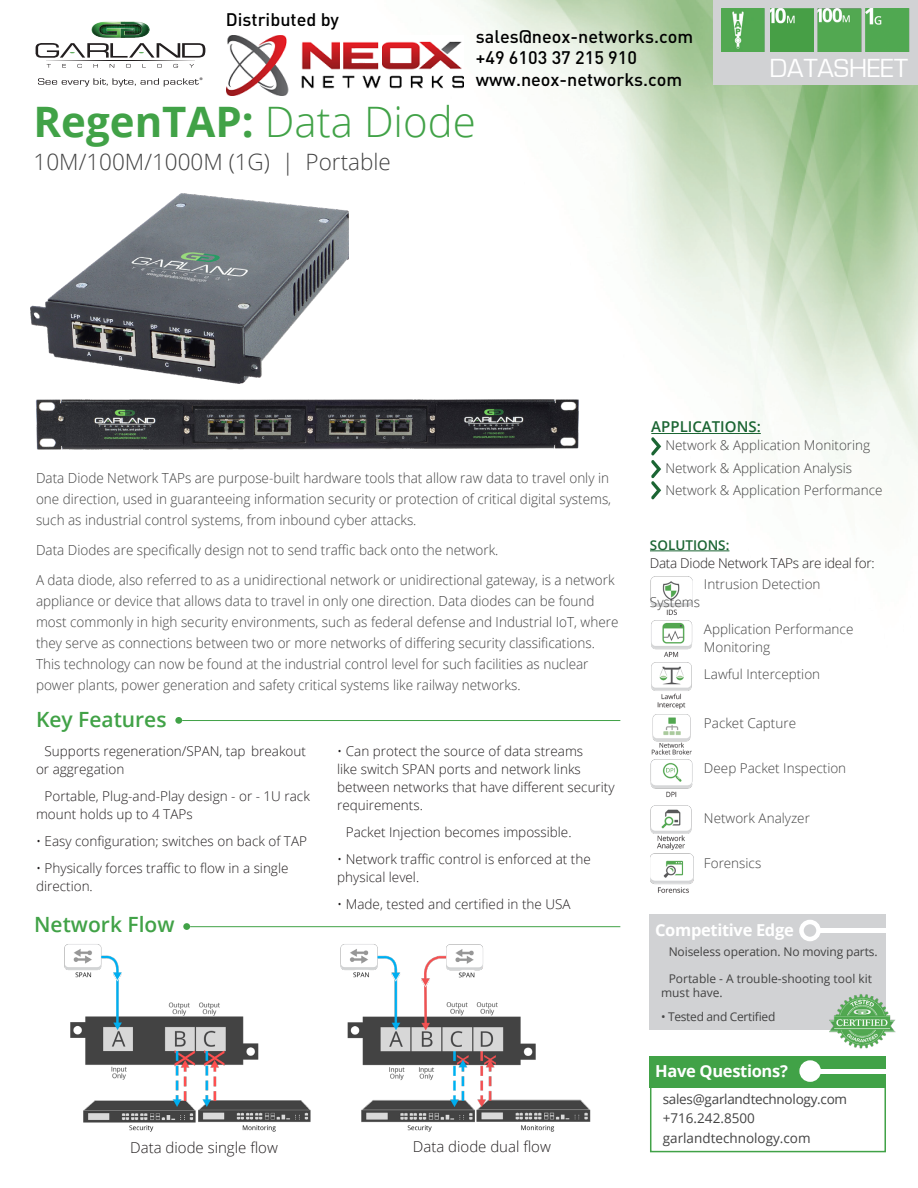
<style>
.page{position:relative;width:918px;height:1188px;background:#fff}
.page>*{position:absolute;margin:0;border:0;box-sizing:border-box;transform-origin:0 0}
.t1{font:700 42px "Open Sans";color:#41a247}
.t2{font:27px "Eurostile";color:#fff}
.t3{font:300 22.5px "Open Sans";color:#434343}
.t4{font:600 21px "Open Sans";color:#41a247}
.t5{font:500 18px/21.6px "DIN Pro";color:#000}
.t6{font:700 16.5px "Open Sans";letter-spacing:-.02em;color:#fff}
.t7{font:300 15px "Open Sans";color:#231f20}
.t8{font:600 15px "Open Sans";color:#1b6533}
.t9{font:300 13.95px/21px "Open Sans";color:#434343}
.Passive_TAPs{font:300 13.5px/18px "Open Sans";color:#231f20}
.t10{font:300 13.5px/22.5px "Open Sans";color:#434343}
.t11{font:13.5px/19.5px "Open Sans";color:#434343}
.Passive_TAPs-2{font:300 13.5px "Open Sans";letter-spacing:-.02em;color:#231f20}
.t12{font:600 13.5px "Open Sans";color:#1b6533}
.t13{font:12px/14.4px "Open Sans";letter-spacing:-.01em;color:#434343}
.t14{font:8.1px "Myriad Pro";color:#231f20}
.s1{font-weight:300}
</style>
<div class="page">
<img style="left:46px;top:0;width:872px;height:721px">
<hr style="left:182px;top:720px;width:438px;height:1px;background:#41a247">
<div style="left:175px;top:717px;width:7px;height:7px;background:#41a247;border-radius:50%"></div>
<hr style="left:190px;top:926px;width:430px;height:1px;background:#41a247">
<div style="left:183px;top:923px;width:7px;height:7px;background:#41a247;border-radius:50%"></div>
<div style="left:650px;top:1075px;width:236px;height:77px;border:2px solid #41a247"></div>
<div style="left:650px;top:1056px;width:236px;height:32px;background:#41a247"></div>
<div style="left:802px;top:1063px;width:17px;height:17px;background:#fff;border-radius:50%"></div>
<div style="left:799px;top:1060px;width:22px;height:22px;border:4px solid #fff;border-radius:50%"></div>
<hr style="left:819px;top:1069px;width:69px;height:4px;background:#fff">
<svg style="left:651px;top:437px;width:10px;height:63px"></svg>
<hr style="left:651px;top:433px;width:110px;height:1px;background:#1b6533">
<div style="left:650px;top:914px;width:236px;height:115px;background:#d1d2d4"></div>
<img style="left:829px;top:994px;width:66px;height:55px">
<div style="left:799px;top:920px;width:22px;height:21px;border:4px solid #fff;border-radius:50%"></div>
<div style="left:819px;top:928px;width:69px;height:5px;background:#fff"></div>
<img style="left:650px;top:576px;width:42px;height:41px">
<img style="left:650px;top:619px;width:43px;height:40px">
<img style="left:650px;top:662px;width:43px;height:47px">
<img style="left:650px;top:714px;width:43px;height:41px">
<img style="left:650px;top:759px;width:42px;height:38px">
<hr style="left:650px;top:551px;width:79px;height:1px;background:#1b6533">
<img style="left:650px;top:853px;width:43px;height:40px">
<img style="left:650px;top:805px;width:42px;height:45px">
<div style="left:713px;top:0;width:205px;height:85px;background:#d1d2d4"></div>
<svg style="left:47px;top:64px;width:147px;height:4px"></svg>
<hr style="left:46px;top:61px;width:149px;height:1px;background:#231f20">
<svg style="left:35px;top:43px;width:170px;height:15px"></svg>
<img style="left:92px;top:21px;width:29px;height:17px">
<img style="left:121px;top:21px;width:29px;height:17px">
<img style="left:93px;top:22px;width:56px;height:15px">
<svg style="left:38px;top:78px;width:161px;height:9px"></svg>
<img style="left:342px;top:944px;width:249px;height:188px">
<img style="left:818px;top:9px;width:43px;height:43px">
<img style="left:770px;top:9px;width:43px;height:43px">
<img style="left:865px;top:9px;width:44px;height:43px">
<img style="left:721px;top:9px;width:43px;height:43px">
<img style="left:30px;top:193px;width:318px;height:191px">
<img style="left:36px;top:396px;width:550px;height:60px">
<img style="left:64px;top:944px;width:278px;height:188px">
<img style="left:226px;top:35px;width:238px;height:60px">
<p class="t14" style="left:199px;top:75px;width:5px">®</p>
<p class="t5" style="left:226px;top:10px;width:115px">Distributed by</p>
<p class="t5" style="left:476px;top:27px;width:219px">sales@neox-networks.com +49 6103 37 215 910 www.neox-networks.com</p>
<p class="t1" style="left:34px;top:92px;width:444px">RegenTAP: <span class="s1">Data Diode</span></p>
<p class="t3" style="left:34px;top:146px;width:359px">10M/100M/1000M (1G) | Portable</p>
<p class="t2" style="left:770px;top:54px;width:140px">DATASHEET</p>
<p class="t9" style="left:36px;top:467px;width:577px">Data Diode Network TAPs are purpose-built hardware tools that allow raw data to travel only in one direction, used in guaranteeing information security or protection of critical digital systems, such as industrial control systems, from inbound cyber attacks.</p>
<p class="t9" style="left:36px;top:534px;width:580px;line-height:30px">Data Diodes are specifically design not to send traffic back onto the network.<br>A data diode, also referred to as a unidirectional network or unidirectional gateway, is a network</p>
<p class="t9" style="left:36px;top:590px;width:584px">appliance or device that allows data to travel in only one direction. Data diodes can be found most commonly in high security environments, such as federal defense and Industrial IoT, where they serve as connections between two or more networks of differing security classifications.<br>This technology can now be found at the industrial control level for such facilities as nuclear power plants, power generation and safety critical systems like railway networks.</p>
<p class="t4" style="left:36px;top:705px;width:132px">Key Features</p>
<p class="Passive_TAPs" style="left:36px;top:742px;width:271px;text-indent:9px">Supports regeneration/SPAN, tap breakout or aggregation</p>
<p class="Passive_TAPs" style="left:36px;top:787px;width:275px;text-indent:9px">Portable, Plug-and-Play design - or - 1U rack mount holds up to 4 TAPs</p>
<p class="Passive_TAPs" style="left:36px;top:832px;width:272px">• Easy configuration; switches on back of TAP</p>
<p class="Passive_TAPs" style="left:36px;top:859px;width:254px">• Physically forces traffic to flow in a single direction.</p>
<p class="t4" style="left:34px;top:909px;width:142px">Network Flow</p>
<p class="Passive_TAPs" style="left:337px;top:742px;width:279px">• Can protect the source of data streams<br>like switch SPAN ports and network links between networks that have different security requirements.</p>
<p class="Passive_TAPs" style="left:346px;top:823px;width:227px">Packet Injection becomes impossible.</p>
<p class="Passive_TAPs" style="left:337px;top:850px;width:255px">• Network traffic control is enforced at the physical level.</p>
<p class="Passive_TAPs" style="left:337px;top:895px;width:235px">• Made, tested and certified in the USA</p>
<p class="t7" style="left:130px;top:1137px;width:149px">Data diode single flow</p>
<p class="t7" style="left:413px;top:1137px;width:140px">Data diode dual flow</p>
<p class="t8" style="left:651px;top:417px;width:111px">APPLICATIONS:</p>
<p class="t10" style="left:665px;top:434px;width:219px">Network &amp; Application Monitoring<br>Network &amp; Application Analysis<br>Network &amp; Application Performance</p>
<p class="t12" style="left:650px;top:536px;width:81px">SOLUTIONS:</p>
<p class="t10" style="left:704px;top:572px;width:118px">Intrusion Detection</p>
<p class="t10" style="left:650px;top:590px;width:51px">Systems</p>
<p class="t10" style="left:704px;top:620px;width:151px;line-height:18px">Application Performance<br>Monitoring</p>
<p class="t10" style="left:704px;top:662px;width:118px">Lawful Interception</p>
<p class="t10" style="left:704px;top:712px;width:94px">Packet Capture</p>
<p class="t10" style="left:704px;top:757px;width:144px">Deep Packet Inspection</p>
<p class="t10" style="left:704px;top:806px;width:107px">Network Analyzer</p>
<p class="t10" style="left:704px;top:851px;width:59px">Forensics</p>
<p class="Passive_TAPs-2" style="left:650px;top:554px;width:226px">Data Diode Network TAPs are ideal for:</p>
<p class="t6" style="left:655px;top:919px;width:140px">Competitive Edge</p>
<p class="t13" style="left:669px;top:945px;width:210px">Noiseless operation. No moving parts.</p>
<p class="t13" style="left:661px;top:971px;width:212px;text-indent:8px">Portable - A trouble-shooting tool kit must have.</p>
<p class="t13" style="left:661px;top:1009px;width:116px">• Tested and Certified</p>
<p class="t6" style="left:655px;top:1059px;width:134px">Have Questions?</p>
<p class="t11" style="left:663px;top:1089px;width:186px">sales@garlandtechnology.com +716.242.8500 garlandtechnology.com</p>
</div>
